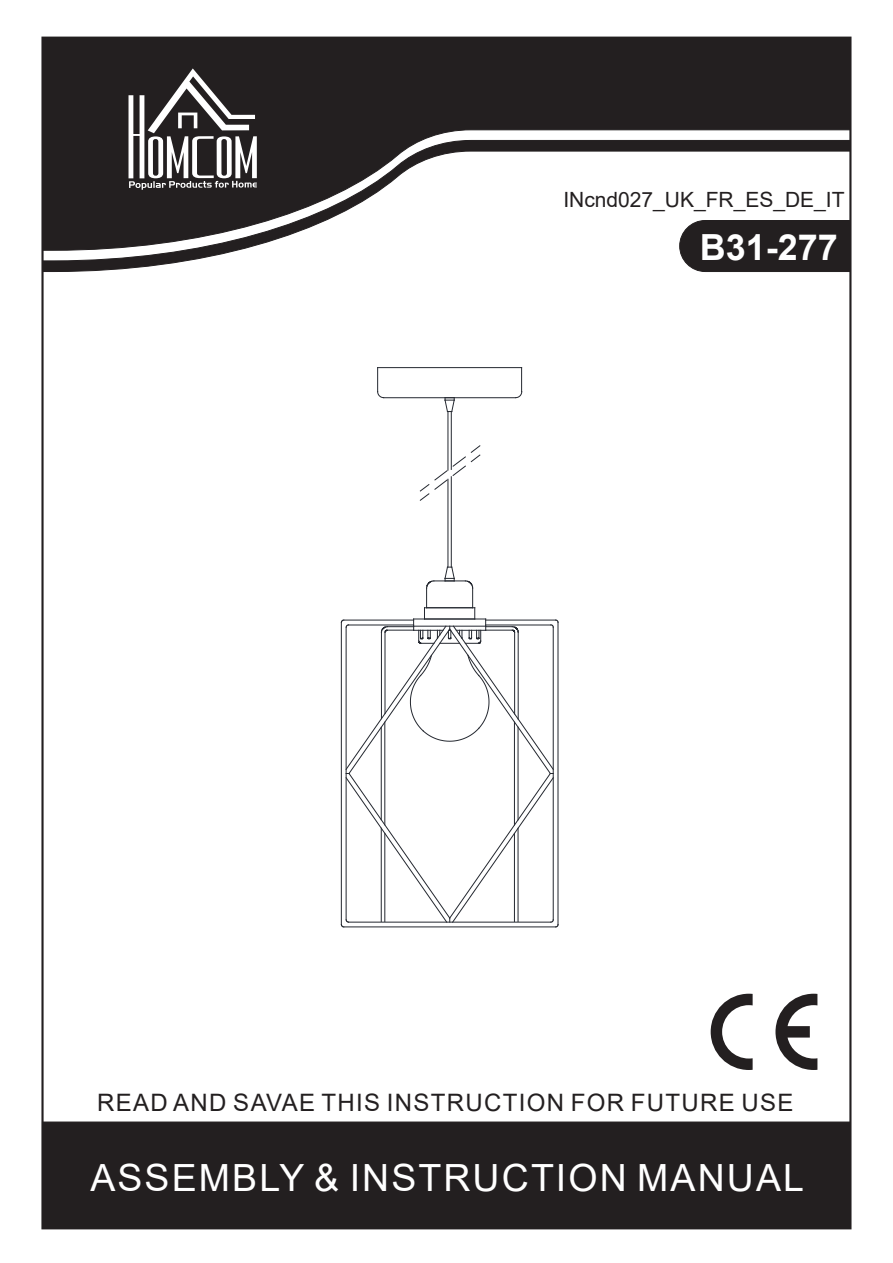
<style>
.page{position:relative;width:893px;height:1263px;background:#fff}
.page>*{position:absolute;margin:0;border:0;box-sizing:border-box;transform-origin:0 0}
.t1{font:37.5px "Arial";letter-spacing:.055em;color:#fff}
.t2{font:700 36px "Arial";color:#fff}
.t3{font:24px "Arial";letter-spacing:.055em;color:#231f20}
.t4{font:21px "Arial";color:#231f20}
</style>
<div class="page">
<div style="left:42px;top:1121px;width:809px;height:108px;background:#231f20;border:1px solid #231f20"></div>
<div style="left:42px;top:37px;width:809px;height:103px;background:#231f20"></div>
<svg style="left:42px;top:140px;width:809px;height:132px"></svg>
<svg style="left:129px;top:68px;width:128px;height:122px"></svg>
<svg style="left:711px;top:994px;width:106px;height:76px"></svg>
<hr style="left:448px;top:479px;width:1px;height:88px;background:#242830">
<hr style="left:448px;top:411px;width:1px;height:59px;background:#242830">
<hr style="left:451px;top:477px;width:1px;height:90px;background:#242830">
<hr style="left:451px;top:411px;width:1px;height:58px;background:#242830">
<svg style="left:444px;top:398px;width:11px;height:14px"></svg>
<hr style="left:384px;top:397px;width:132px;height:1px;background:#242830">
<svg style="left:515px;top:368px;width:7px;height:30px"></svg>
<hr style="left:378px;top:367px;width:144px;height:1px;background:#242830">
<svg style="left:377px;top:368px;width:7px;height:30px"></svg>
<svg style="left:419px;top:445px;width:62px;height:56px"></svg>
<svg style="left:341px;top:566px;width:218px;height:362px"></svg>
<hr style="left:456px;top:630px;width:30px;height:1px;background:#242830">
<p class="t4" style="left:563px;top:185px;width:283px">INcnd027_UK_FR_ES_DE_IT</p>
<h2 class="t2" style="left:700px;top:222px;width:140px">B31-277</h2>
<p class="t3" style="left:97px;top:1086px;width:698px">READ AND SAVAE THIS INSTRUCTION FOR FUTURE USE</p>
<h1 class="t1" style="left:90px;top:1152px;width:715px">ASSEMBLY &amp; INSTRUCTION MANUAL</h1>
</div>
